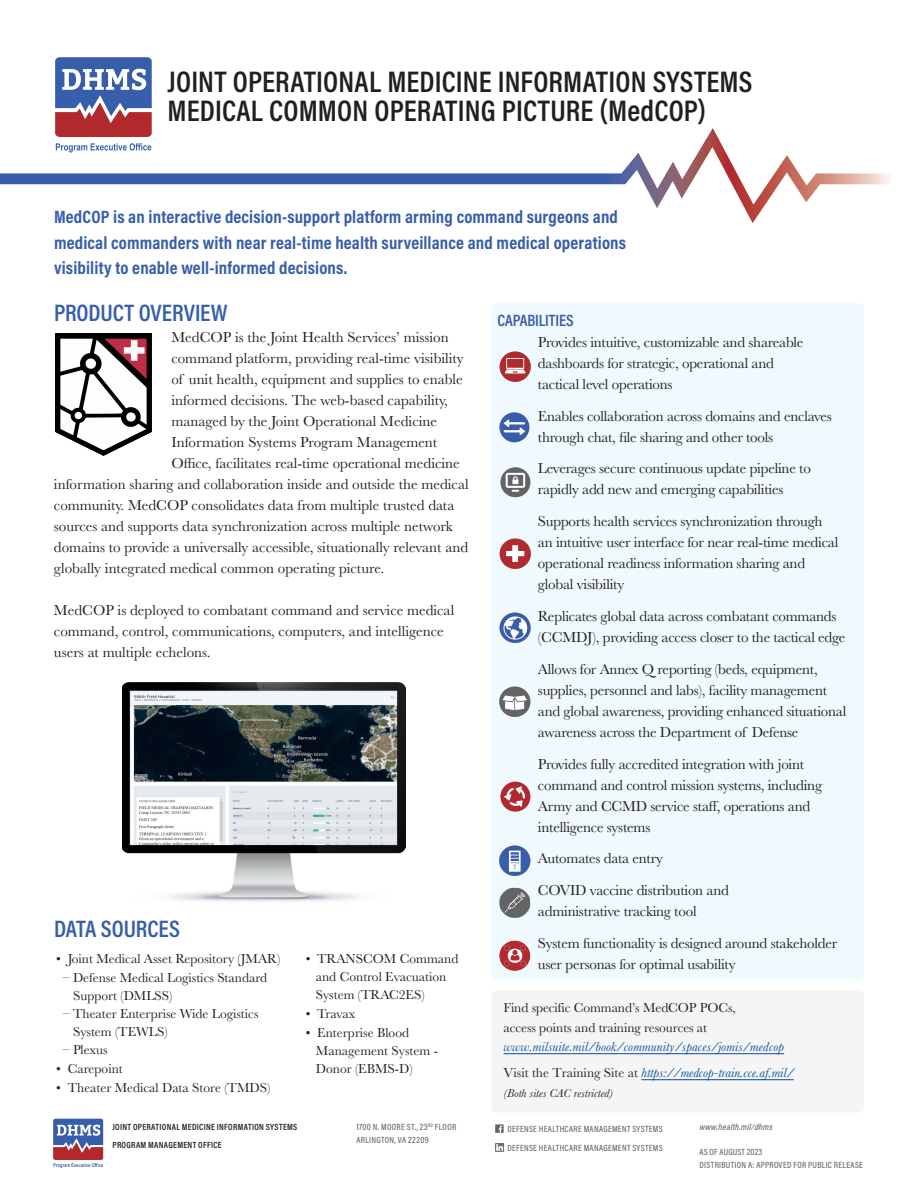
<style>
.page{position:relative;width:918px;height:1188px;background:#fff}
.page>*{position:absolute;margin:0;border:0;box-sizing:border-box;transform-origin:0 0}
.t1{font:600 30px "Acumin Pro Cond";letter-spacing:.005em;color:#231f20}
.t2{font:600 24px "Acumin Pro Cond";letter-spacing:-.005em;color:#375eab}
.Mission_Text{font:700 18px/25.5px "Acumin Pro Cond";letter-spacing:.01em;color:#375eab}
.H1_-_Side{font:600 16.5px "Acumin Pro Cond";letter-spacing:-.01em;color:#375eab}
.t3{font:15px/21px "Baskerville";letter-spacing:-.015em;color:#231f20}
.H1_-_Side-2{font:13.5px/18px "Baskerville";color:#231f20}
.H1_-_Side-3{font:italic 13.5px "Baskerville";color:#004c97}
.H1_-_Side-4{font:italic 12px "Baskerville";color:#231f20}
.t4{font:500 9px/13px "Acumin Pro Cond";letter-spacing:.035em;color:#636366}
.t5{font:600 9px "Acumin Pro Cond";letter-spacing:.035em;color:#231f20}
.t6{font:italic 500 9px "Acumin Pro Cond";color:#636366}
.s1{font-style:italic;color:#004c97}
.s2{font-style:normal;color:#231f20}
</style>
<div class="page">
<div style="left:491px;top:990px;width:373px;height:123px;background:#f5f5f6;border-radius:5px"></div>
<div style="left:491px;top:303px;width:373px;height:678px;background:#f0f9fd;border-radius:5px"></div>
<svg style="left:0;top:128px;width:889px;height:95px"></svg>
<img style="left:499px;top:351px;width:32px;height:31px">
<img style="left:499px;top:538px;width:32px;height:31px">
<img style="left:499px;top:845px;width:32px;height:31px">
<img style="left:499px;top:612px;width:32px;height:31px">
<img style="left:499px;top:686px;width:32px;height:31px">
<div style="left:51px;top:54px;width:104px;height:102px;background:#fff;border-radius:6px"></div>
<svg style="left:55px;top:57px;width:97px;height:80px"></svg>
<svg style="left:56px;top:143px;width:95px;height:9px"></svg>
<img style="left:55px;top:334px;width:96px;height:122px">
<img style="left:123px;top:682px;width:282px;height:220px">
<svg style="left:500px;top:467px;width:30px;height:30px"></svg>
<svg style="left:506px;top:473px;width:19px;height:19px"></svg>
<div style="left:499px;top:412px;width:30px;height:30px;background:#385dab;border-radius:50%"></div>
<svg style="left:504px;top:419px;width:21px;height:16px"></svg>
<img style="left:499px;top:887px;width:32px;height:31px">
<img style="left:499px;top:940px;width:32px;height:31px">
<div style="left:500px;top:782px;width:30px;height:30px;background:#b1282d;border-radius:50%"></div>
<svg style="left:504px;top:786px;width:21px;height:21px"></svg>
<svg style="left:495px;top:1124px;width:9px;height:9px"></svg>
<svg style="left:495px;top:1143px;width:10px;height:9px"></svg>
<svg style="left:51px;top:1117px;width:54px;height:53px"></svg>
<svg style="left:53px;top:1119px;width:50px;height:49px"></svg>
<hr style="left:504px;top:1053px;width:120px;height:1px;background:#004c97">
<hr style="left:624px;top:1053px;width:160px;height:1px;background:#004c97">
<hr style="left:641px;top:1079px;width:153px;height:1px;background:#004c97">
<p class="t1" style="left:168px;top:62px;width:586px">JOINT OPERATIONAL MEDICINE INFORMATION SYSTEMS</p>
<p class="t1" style="left:168px;top:91px;width:540px">MEDICAL COMMON OPERATING PICTURE (MedCOP)</p>
<p class="Mission_Text" style="left:54px;top:204px;width:574px">MedCOP is an interactive decision-support platform arming command surgeons and medical commanders with near real-time health surveillance and medical operations visibility to enable well-informed decisions.</p>
<p class="t2" style="left:54px;top:297px;width:175px">PRODUCT OVERVIEW</p>
<p class="t3" style="left:171px;top:327px;width:279px">MedCOP is the Joint Health Services’ mission</p>
<p class="t3" style="left:171px;top:348px;width:294px">command platform, providing real-time visibility</p>
<p class="t3" style="left:171px;top:369px;width:293px">of unit health, equipment and supplies to enable</p>
<p class="t3" style="left:171px;top:390px;width:278px">informed decisions. The web-based capability,</p>
<p class="t3" style="left:171px;top:411px;width:267px">managed by the Joint Operational Medicine</p>
<p class="t3" style="left:171px;top:432px;width:290px">Information Systems Program Management<br>Office, facilitates real-time operational medicine</p>
<p class="t3" style="left:54px;top:474px;width:416px">information sharing and collaboration inside and outside the medical</p>
<p class="t3" style="left:54px;top:495px;width:402px">community. MedCOP consolidates data from multiple trusted data</p>
<p class="t3" style="left:54px;top:516px;width:400px">sources and supports data synchronization across multiple network</p>
<p class="t3" style="left:54px;top:537px;width:416px">domains to provide a universally accessible, situationally relevant and</p>
<p class="t3" style="left:54px;top:558px;width:332px">globally integrated medical common operating picture.</p>
<p class="t3" style="left:54px;top:600px;width:402px">MedCOP is deployed to combatant command and service medical</p>
<p class="t3" style="left:54px;top:621px;width:391px">command, control, communications, computers, and intelligence</p>
<p class="t3" style="left:54px;top:642px;width:158px">users at multiple echelons.</p>
<p class="H1_-_Side" style="left:497px;top:309px;width:78px">CAPABILITIES</p>
<p class="t3" style="left:538px;top:332px;width:267px">Provides intuitive, customizable and shareable dashboards for strategic, operational and tactical level operations</p>
<p class="t3" style="left:538px;top:406px;width:295px">Enables collaboration across domains and enclaves through chat, file sharing and other tools</p>
<p class="t3" style="left:538px;top:458px;width:274px">Leverages secure continuous update pipeline to rapidly add new and emerging capabilities</p>
<p class="t3" style="left:538px;top:511px;width:302px">Supports health services synchronization through an intuitive user interface for near real-time medical operational readiness information sharing and global visibility</p>
<p class="t3" style="left:538px;top:606px;width:309px">Replicates global data across combatant commands (CCMDJ), providing access closer to the tactical edge</p>
<p class="t3" style="left:538px;top:659px;width:310px">Allows for Annex Q reporting (beds, equipment, supplies, personnel and labs), facility management and global awareness, providing enhanced situational awareness across the Department of Defense</p>
<p class="t3" style="left:538px;top:754px;width:286px">Provides fully accredited integration with joint command and control mission systems, including Army and CCMD service staff, operations and intelligence systems</p>
<p class="t3" style="left:538px;top:848px;width:127px">Automates data entry</p>
<p class="t3" style="left:538px;top:880px;width:193px">COVID vaccine distribution and administrative tracking tool</p>
<p class="t3" style="left:538px;top:933px;width:301px">System functionality is designed around stakeholder user personas for optimal usability</p>
<p class="H1_-_Side-2" style="left:504px;top:998px;width:282px;line-height:19.5px">Find specific Command’s MedCOP POCs,<br>access points and training resources at <span class="s1">www.milsuite.mil/book/community/spaces/jomis/medcop</span></p>
<p class="H1_-_Side-3" style="left:504px;top:1064px;width:292px"><span class="s2">Visit the Training Site at</span> https://medcop-train.cce.af.mil/</p>
<p class="H1_-_Side-4" style="left:504px;top:1085px;width:111px">(Both sites CAC restricted)</p>
<p class="t6" style="left:699px;top:1122px;width:77px">www.health.mil/dhms</p>
<p class="t4" style="left:700px;top:1145px;width:165px">AS OF AUGUST 2023<br>DISTRIBUTION A: APPROVED FOR PUBLIC RELEASE</p>
<p class="t2" style="left:54px;top:913px;width:127px">DATA SOURCES</p>
<p class="H1_-_Side-2" style="left:56px;top:950px;width:226px">• Joint Medical Asset Repository (JMAR)</p>
<p class="H1_-_Side-2" style="left:73px;top:969px;width:196px;text-indent:-10px">– Defense Medical Logistics Standard<br>Support (DMLSS)</p>
<p class="H1_-_Side-2" style="left:73px;top:1005px;width:187px;text-indent:-10px">– Theater Enterprise Wide Logistics<br>System (TEWLS)</p>
<p class="H1_-_Side-2" style="left:63px;top:1041px;width:46px">– Plexus</p>
<p class="H1_-_Side-2" style="left:56px;top:1060px;width:68px">• Carepoint</p>
<p class="H1_-_Side-2" style="left:56px;top:1079px;width:216px">• Theater Medical Data Store (TMDS)</p>
<p class="H1_-_Side-2" style="left:316px;top:950px;width:144px;text-indent:-10px">• TRANSCOM Command and Control Evacuation<br>System (TRAC2ES)</p>
<p class="H1_-_Side-2" style="left:306px;top:1005px;width:51px">• Travax</p>
<p class="H1_-_Side-2" style="left:316px;top:1024px;width:124px;text-indent:-10px">• Enterprise Blood<br>Management System -<br>Donor (EBMS-D)</p>
<p class="t4" style="left:356px;top:1121px;width:101px">1700 N. MOORE ST., 23<sup>RD</sup> FLOOR</p>
<p class="t4" style="left:356px;top:1133px;width:74px">ARLINGTON, VA 22209</p>
<p class="t5" style="left:112px;top:1121px;width:186px">JOINT OPERATIONAL MEDICINE INFORMATION SYSTEMS</p>
<p class="t5" style="left:112px;top:1139px;width:111px">PROGRAM MANAGEMENT OFFICE</p>
<p class="t4" style="left:507px;top:1122px;width:157px">DEFENSE HEALTHCARE MANAGEMENT SYSTEMS</p>
<p class="t4" style="left:507px;top:1141px;width:157px">DEFENSE HEALTHCARE MANAGEMENT SYSTEMS</p>
</div>
